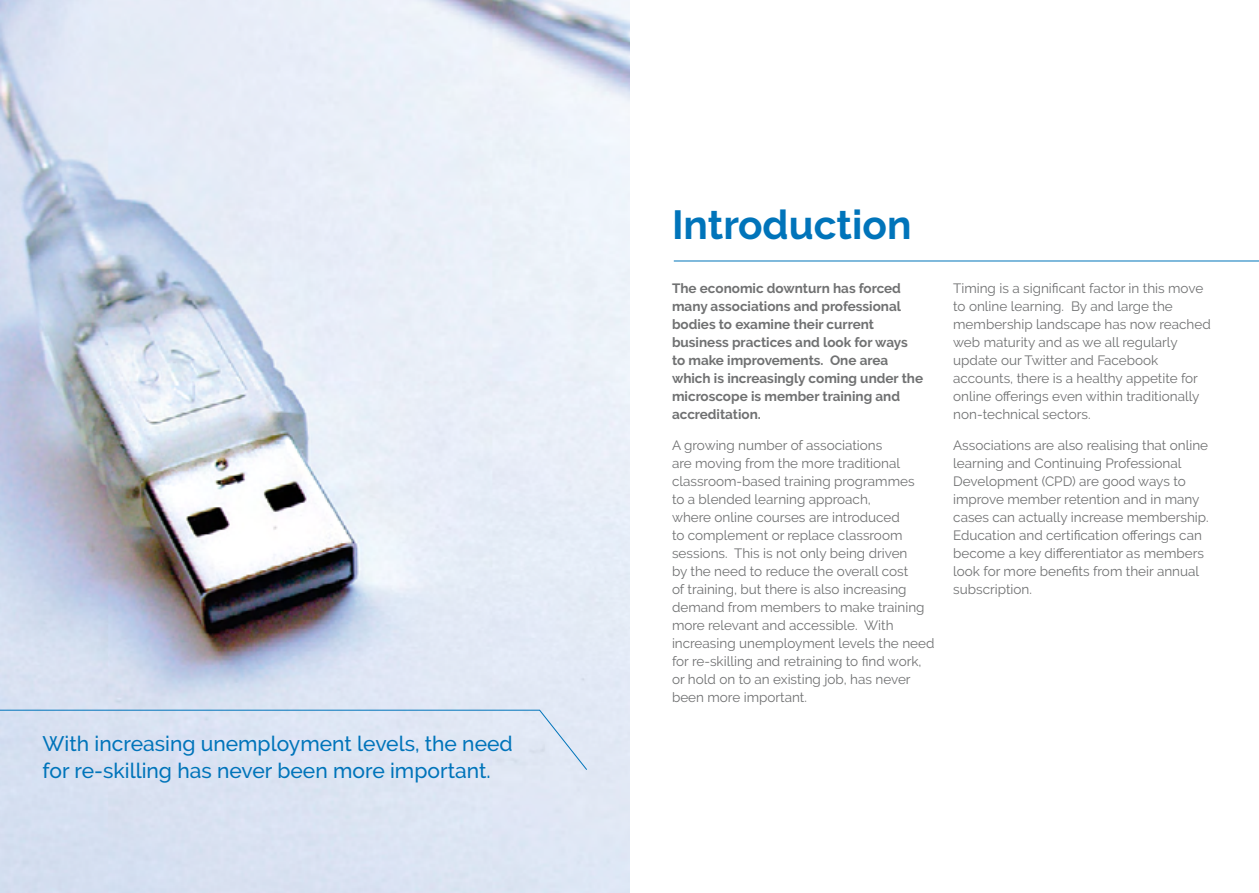
<style>
.page{position:relative;width:1259px;height:893px;background:#fff}
.page>*{position:absolute;margin:0;border:0;box-sizing:border-box;transform-origin:0 0}
.t1{font:700 40.5px "Raleway";color:#0074ba}
.t2{font:500 21px/27px "Raleway";color:#0074ba}
.t3{font:13.5px/18px "Raleway";color:#707172}
.t4{font:700 13.5px/18px "Raleway";color:#707172}
</style>
<div class="page">
<img style="left:0;top:0;width:629px;height:893px">
<hr style="left:674px;top:261px;width:585px;height:1px;background:#0074ba">
<div style="left:0;top:709px;width:588px;height:62px;background:#dce4f3"></div>
<p class="t2" style="left:43px;top:730px;width:472px">With increasing unemployment levels, the need for re-skilling has never been more important.</p>
<p class="t1" style="left:672px;top:202px;width:241px">Introduction</p>
<p class="t4" style="left:672px;top:280px;width:253px">The economic downturn has forced many associations and professional bodies to examine their current business practices and look for ways to make improvements. One area which is increasingly coming under the microscope is member training and accreditation.</p>
<p class="t3" style="left:672px;top:436px;width:264px">A growing number of associations<br>are moving from the more traditional classroom-based training programmes<br>to a blended learning approach,<br>where online courses are introduced<br>to complement or replace classroom sessions. This is not only being driven<br>by the need to reduce the overall cost<br>of training, but there is also increasing demand from members to make training more relevant and accessible. With increasing unemployment levels the need for re-skilling and retraining to find work, or hold on to an existing job, has never been more important.</p>
<p class="t3" style="left:953px;top:280px;width:259px">Timing is a significant factor in this move to online learning. By and large the membership landscape has now reached web maturity and as we all regularly update our Twitter and Facebook accounts, there is a healthy appetite for online offerings even within traditionally non-technical sectors.</p>
<p class="t3" style="left:953px;top:436px;width:257px">Associations are also realising that online learning and Continuing Professional Development (CPD) are good ways to improve member retention and in many cases can actually increase membership.<br>Education and certification offerings can become a key differentiator as members look for more benefits from their annual subscription.</p>
</div>
